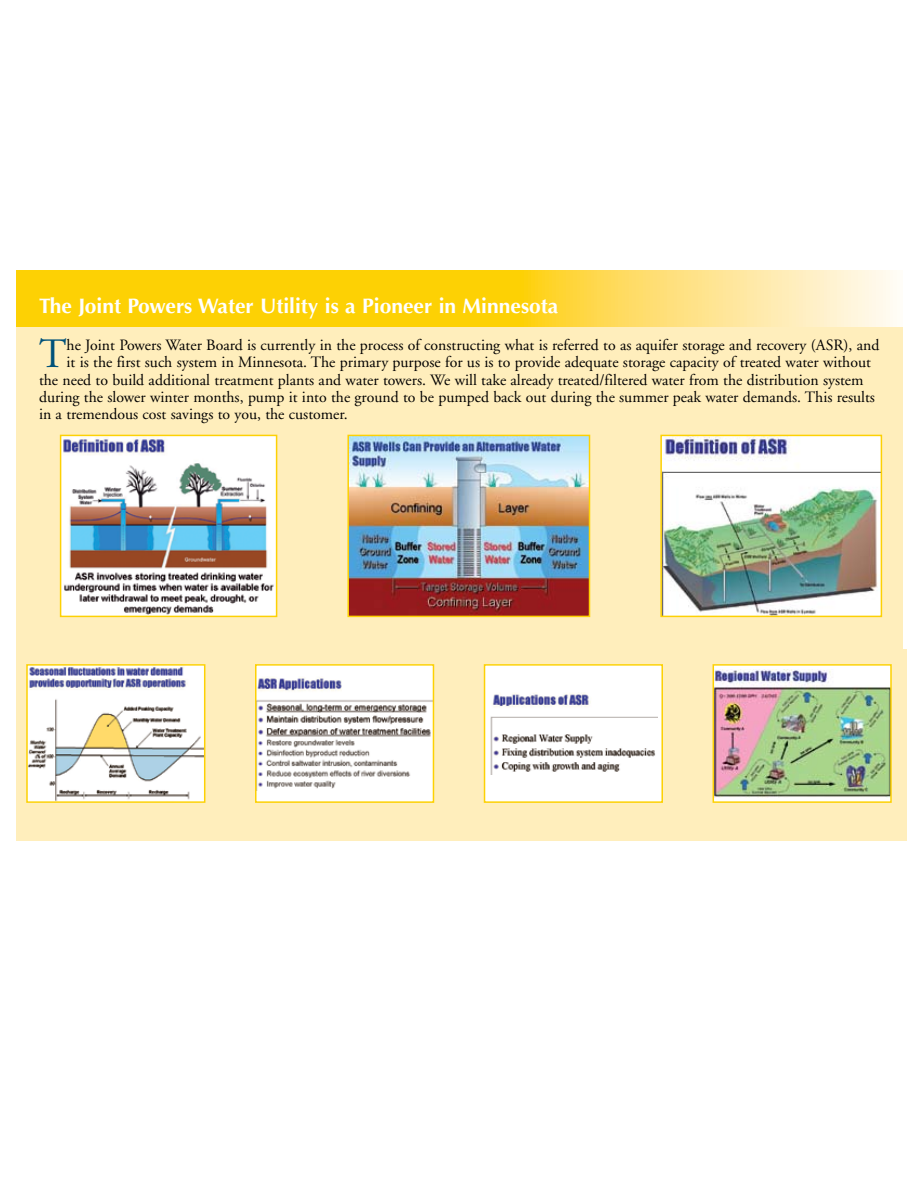
<style>
.page{position:relative;width:918px;height:1188px;background:#fff}
.page>*{position:absolute;margin:0;border:0;box-sizing:border-box;transform-origin:0 0}
.t1{font:41.7px "Adobe Garamond";color:#00527a}
.t2{font:700 21px "Optima";color:#fff}
.t3{font:15.75px "Adobe Garamond";color:#000}
</style>
<div class="page">
<div style="left:16px;top:299px;width:887px;height:351px;background:#ffeebc"></div>
<svg style="left:16px;top:270px;width:887px;height:57px;background:#fdd93f"></svg>
<img style="left:63px;top:438px;width:211px;height:176px">
<div style="left:60px;top:435px;width:217px;height:182px;border:2px solid #fdd104"></div>
<img style="left:350px;top:438px;width:237px;height:176px">
<div style="left:347px;top:435px;width:243px;height:182px;border:2px solid #fdd104"></div>
<img style="left:663px;top:438px;width:216px;height:176px">
<div style="left:660px;top:435px;width:222px;height:182px;border:2px solid #fdd104"></div>
<div style="left:16px;top:650px;width:891px;height:191px;background:#ffeebc"></div>
<img style="left:29px;top:667px;width:173px;height:133px">
<div style="left:26px;top:664px;width:179px;height:139px;border:2px solid #fdd104"></div>
<div style="left:256px;top:665px;width:177px;height:137px;background:#fff"></div>
<img style="left:258px;top:677px;width:173px;height:112px">
<div style="left:255px;top:664px;width:179px;height:139px;border:2px solid #fdd104"></div>
<div style="left:485px;top:665px;width:177px;height:137px;background:#fff"></div>
<img style="left:490px;top:693px;width:167px;height:82px">
<div style="left:484px;top:664px;width:179px;height:139px;border:2px solid #fdd104"></div>
<div style="left:713px;top:665px;width:178px;height:137px;background:#fff"></div>
<img style="left:716px;top:670px;width:173px;height:127px">
<div style="left:713px;top:664px;width:179px;height:139px;border:2px solid #fdd104"></div>
<h2 class="t2" style="left:39px;top:293px;width:521px">The Joint Powers Water Utility is a Pioneer in Minnesota</h2>
<h1 class="t1" style="left:39px;top:332px;width:29px">T</h1>
<p class="t3" style="left:67px;top:337px;width:814px">he Joint Powers Water Board is currently in the process of constructing what is referred to as aquifer storage and recovery (ASR), and</p>
<p class="t3" style="left:67px;top:354px;width:806px">it is the first such system in Minnesota. The primary purpose for us is to provide adequate storage capacity of treated water without</p>
<p class="t3" style="left:39px;top:371px;width:826px">the need to build additional treatment plants and water towers. We will take already treated/filtered water from the distribution system</p>
<p class="t3" style="left:39px;top:388px;width:838px">during the slower winter months, pump it into the ground to be pumped back out during the summer peak water demands. This results</p>
<p class="t3" style="left:39px;top:406px;width:310px">in a tremendous cost savings to you, the customer.</p>
</div>
